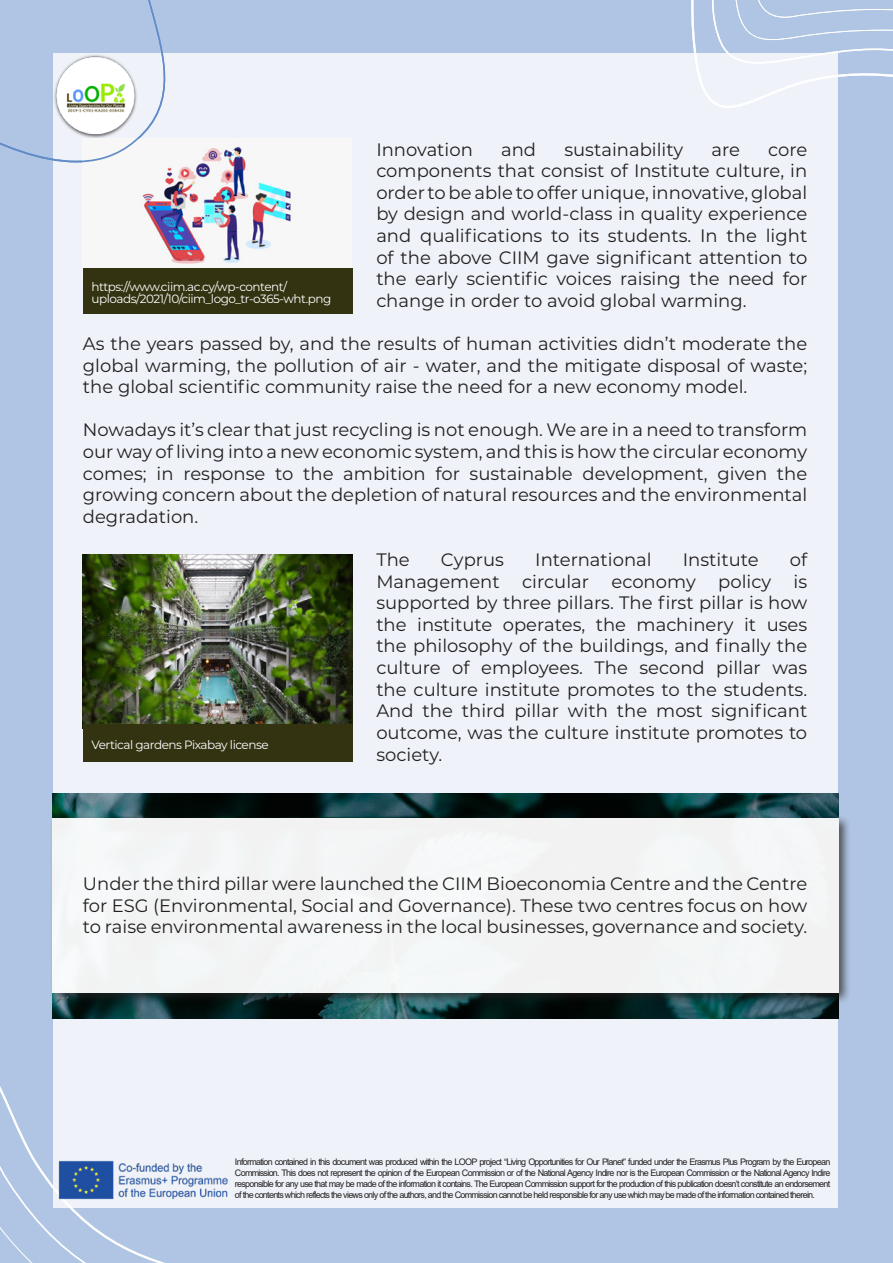
<style>
.page{position:relative;width:893px;height:1263px;background:#b0c5e3}
.page>*{position:absolute;margin:0;border:0;box-sizing:border-box;transform-origin:0 0}
.t1{font:18px/21.6px "Montserrat";color:#231f20;text-align:justify}
.t2{font:12px/12px "Montserrat";letter-spacing:-.04em;color:#fff}
.t3{font:9px/10.9px "Arial";letter-spacing:-.08em;color:#231f20;text-align:justify}
</style>
<div class="page">
<div style="left:53px;top:53px;width:785px;height:1155px;background:#eff3f9"></div>
<svg style="left:0;top:1005px;width:378px;height:258px"></svg>
<svg style="left:0;top:1094px;width:102px;height:169px"></svg>
<svg style="left:691px;top:0;width:202px;height:108px"></svg>
<img style="left:54px;top:1159px;width:177px;height:42px">
<img style="left:53px;top:793px;width:786px;height:225px">
<img style="left:83px;top:147px;width:208px;height:117px">
<svg style="left:0;top:0;width:180px;height:162px"></svg>
<div style="left:83px;top:268px;width:269px;height:46px;background:#333211"></div>
<img style="left:83px;top:554px;width:269px;height:171px">
<div style="left:83px;top:725px;width:269px;height:37px;background:#333211"></div>
<div style="left:49px;top:814px;width:802px;height:191px;background:#231f20;opacity:.75"></div>
<div style="left:53px;top:818px;width:786px;height:175px;background:#f2f5f5"></div>
<p class="t1" style="left:376px;top:138px;width:98px">Innovation</p>
<p class="t1" style="left:501px;top:138px;width:37px">and</p>
<p class="t1" style="left:564px;top:138px;width:120px">sustainability</p>
<p class="t1" style="left:711px;top:138px;width:30px">are</p>
<p class="t1" style="left:376px;top:138px;width:432px;text-indent:392px">core components that consist of Institute culture, in order to be able to offer unique, innovative, global by design and world-class in quality experience and qualifications to its students. In the light of the above CIIM gave significant attention to the early scientific voices raising the need for change in order to avoid global warming.</p>
<p class="t1" style="left:83px;top:332px;width:726px">As the years passed by, and the results of human activities didn’t moderate the global warming, the pollution of air - water, and the mitigate disposal of waste; the global scientific community raise the need for a new economy model.</p>
<p class="t1" style="left:83px;top:419px;width:726px">Nowadays it’s clear that just recycling is not enough. We are in a need to transform our way of living into a new economic system, and this is how the circular economy comes; in response to the ambition for sustainable development, given the growing concern about the depletion of natural resources and the environmental degradation.</p>
<p class="t1" style="left:376px;top:548px;width:35px">The</p>
<p class="t1" style="left:441px;top:548px;width:65px">Cyprus</p>
<p class="t1" style="left:535px;top:548px;width:118px">International</p>
<p class="t1" style="left:683px;top:548px;width:77px">Institute</p>
<p class="t2" style="left:92px;top:280px;width:241px">https://www.ciim.ac.cy/wp-content/ uploads/2021/10/ciim_logo_tr-o365-wht.png</p>
<p class="t1" style="left:376px;top:548px;width:432px;text-indent:414px">of Management circular economy policy is supported by three pillars. The first pillar is how the institute operates, the machinery it uses the philosophy of the buildings, and finally the culture of employees. The second pillar was the culture institute promotes to the students.<br>And the third pillar with the most significant outcome, was the culture institute promotes to society.</p>
<p class="t2" style="left:92px;top:738px;width:179px">Vertical gardens Pixabay license</p>
<p class="t1" style="left:83px;top:872px;width:726px">Under the third pillar were launched the CIIM Bioeconomia Centre and the Centre for ESG (Environmental, Social and Governance). These two centres focus on how to raise environmental awareness in the local businesses, governance and society.</p>
<p class="t3" style="left:235px;top:1156px;width:597px">Information contained in this document was produced within the LOOP project “Living Opportunities for Our Planet” funded under the Erasmus Plus Program by the European Commission. This does not represent the opinion of the European Commission or of the National Agency Indire nor is the European Commission or the National Agency Indire responsible for any use that may be made of the information it contains. The European Commission support for the production of this publication doesn’t constitute an endorsement of the contents which reflects the views only of the authors, and the Commission cannot be held responsible for any use which may be made of the information contained therein.</p>
</div>
